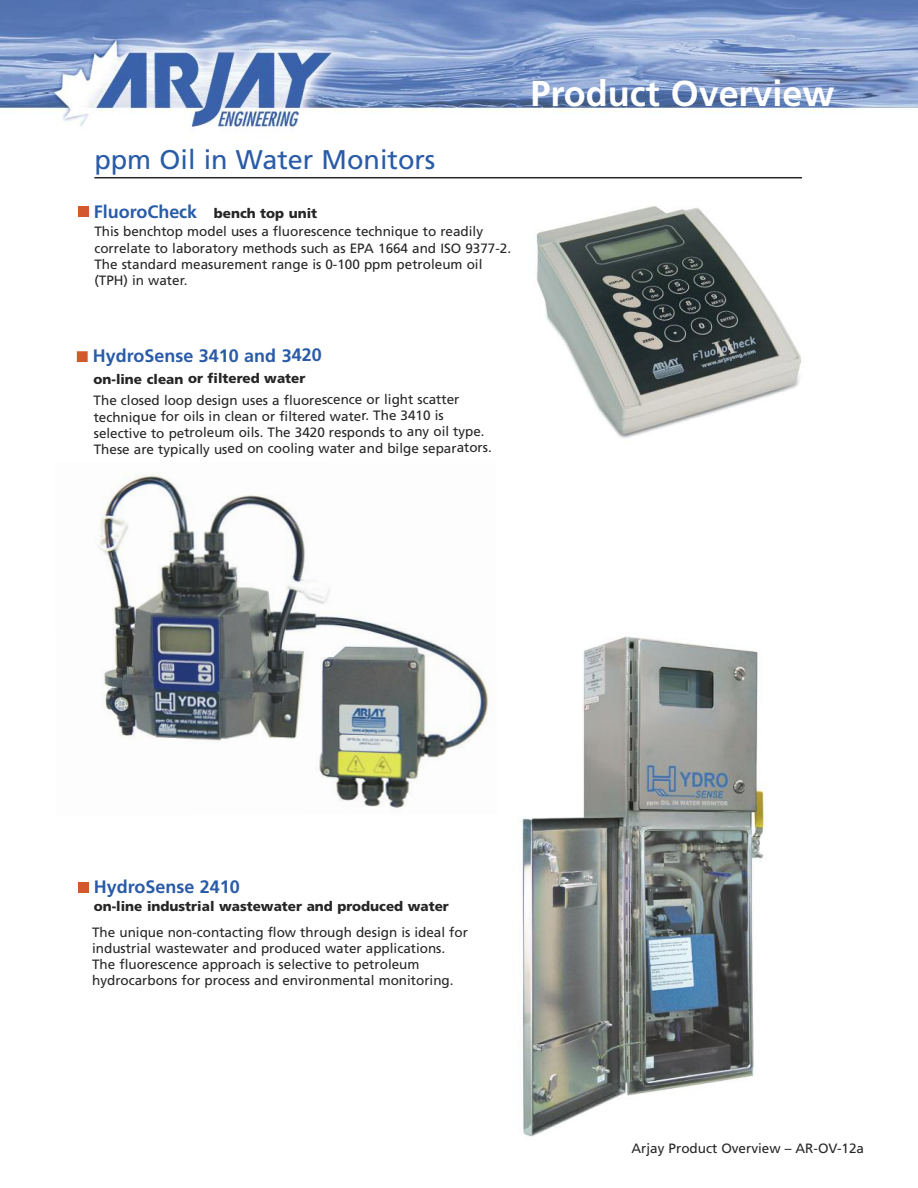
<style>
.page{position:relative;width:918px;height:1188px;background:#fff}
.page>*{position:absolute;margin:0;border:0;box-sizing:border-box;transform-origin:0 0}
.t1{font:700 36px "Frutiger";color:#fff}
.t2{font:27px "Frutiger";color:#295ba7}
.t3{font:700 18px "Frutiger";letter-spacing:-.005em;color:#295ba7}
.t4{font:13.5px/16.2px "Frutiger";color:#272627}
.t5{font:900 13.5px "Frutiger";color:#272627}
.s1{font-weight:700;font-size:18px;color:#295ba7}
</style>
<div class="page">
<img style="left:522px;top:636px;width:245px;height:501px">
<img style="left:98px;top:474px;width:395px;height:334px">
<img style="left:536px;top:206px;width:266px;height:232px">
<div style="left:78px;top:207px;width:11px;height:10px;background:#d3592c"></div>
<div style="left:78px;top:882px;width:11px;height:10px;background:#d3592c"></div>
<hr style="left:94px;top:177px;width:708px;height:1px;background:#272627">
<div style="left:77px;top:351px;width:11px;height:11px;background:#d3592c"></div>
<img style="left:0;top:0;width:918px;height:127px">
<h2 class="t2" style="left:94px;top:148px;width:343px">ppm Oil in Water Monitors</h2>
<p class="t5" style="left:94px;top:208px;width:225px"><span class="s1">FluoroCheck</span> bench top unit</p>
<p class="t4" style="left:94px;top:225px;width:418px">This benchtop model uses a fluorescence technique to readily correlate to laboratory methods such as EPA 1664 and ISO 9377-2.<br>The standard measurement range is 0-100 ppm petroleum oil (TPH) in water.</p>
<h1 class="t1" style="left:531px;top:79px;width:306px">Product Overview</h1>
<h3 class="t3" style="left:93px;top:348px;width:230px">HydroSense 3410 and 3420</h3>
<p class="t5" style="left:94px;top:373px;width:213px">on-line clean or filtered water</p>
<p class="t4" style="left:94px;top:393px;width:400px">The closed loop design uses a fluorescence or light scatter technique for oils in clean or filtered water. The 3410 is selective to petroleum oils. The 3420 responds to any oil type.<br>These are typically used on cooling water and bilge separators.</p>
<h3 class="t3" style="left:94px;top:879px;width:148px">HydroSense 2410</h3>
<p class="t5" style="left:94px;top:901px;width:357px">on-line industrial wastewater and produced water</p>
<p class="t4" style="left:92px;top:925px;width:377px">The unique non-contacting flow through design is ideal for industrial wastewater and produced water applications.<br>The fluorescence approach is selective to petroleum hydrocarbons for process and environmental monitoring.</p>
<p class="t4" style="left:632px;top:1141px;width:234px">Arjay Product Overview – AR-OV-12a</p>
</div>
